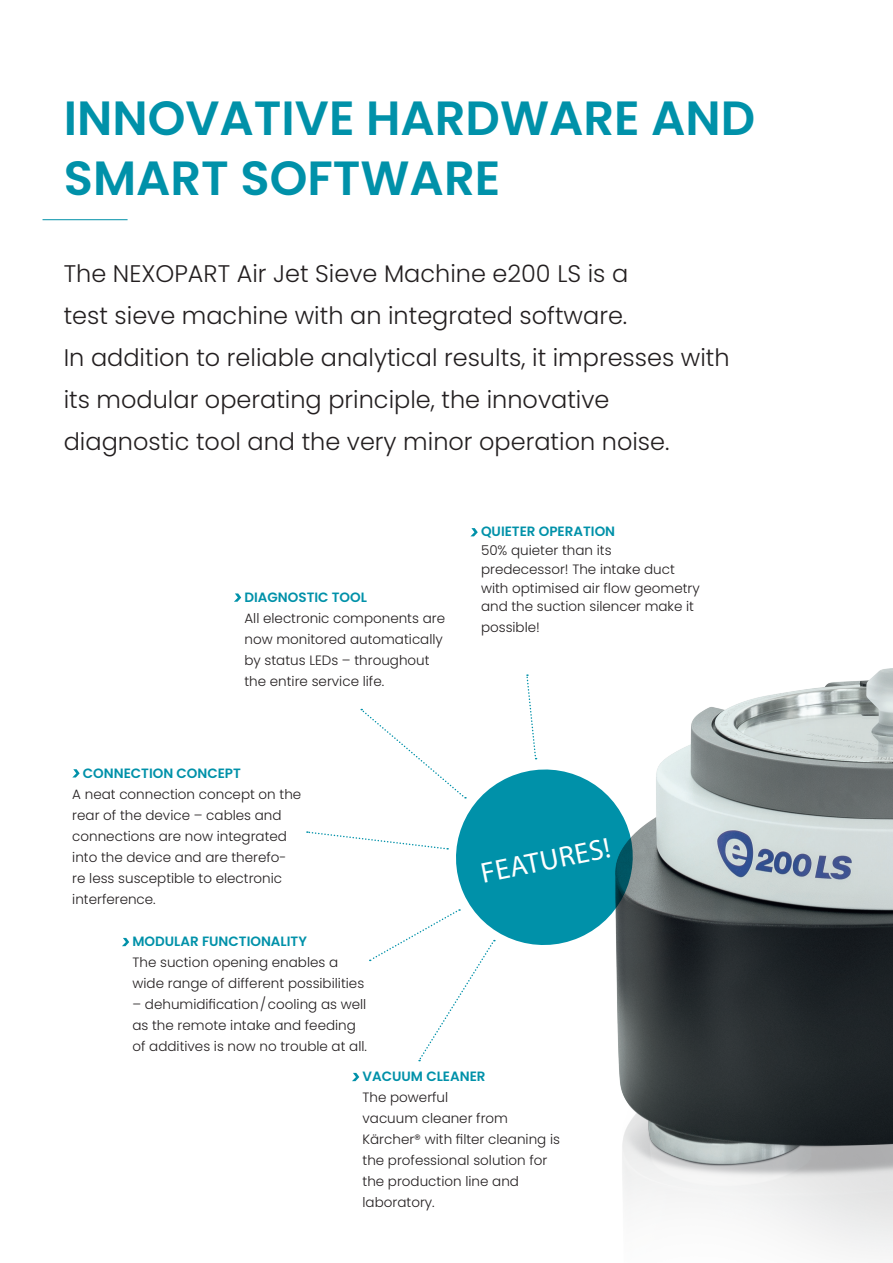
<style>
.page{position:relative;width:893px;height:1263px;background:#fff}
.page>*{position:absolute;margin:0;border:0;box-sizing:border-box;transform-origin:0 0}
.Headline_35pt{font:600 48px/60px "Poppins";color:#0091a9}
.t1{font:28.8px "Myriad Pro";color:#fff}
.Subheadline{font:300 24px/42px "Poppins";color:#231f20}
.Subhead_Copy{font:300 13.5px/21px "Poppins";color:#231f20}
.s1{font-weight:600;color:#0091a9}
</style>
<div class="page">
<img style="left:618px;top:668px;width:275px;height:585px">
<hr style="left:43px;top:219px;width:85px;height:1px;background:#0091a9">
<svg style="left:471px;top:528px;width:7px;height:8px"></svg>
<svg style="left:234px;top:593px;width:7px;height:9px"></svg>
<svg style="left:73px;top:769px;width:7px;height:8px"></svg>
<svg style="left:122px;top:938px;width:7px;height:8px"></svg>
<svg style="left:352px;top:1073px;width:7px;height:8px"></svg>
<svg style="left:307px;top:674px;width:338px;height:387px"></svg>
<p class="Headline_35pt" style="left:64px;top:88px;width:693px">INNOVATIVE HARDWARE AND<br>SMART SOFTWARE</p>
<p class="Subheadline" style="left:64px;top:253px;width:667px">The NEXOPART Air Jet Sieve Machine e200 LS is a<br>test sieve machine with an integrated software.<br>In addition to reliable analytical results, it impresses with its modular operating principle, the innovative diagnostic tool and the very minor operation noise.</p>
<p class="Subhead_Copy" style="left:244px;top:586px;width:202px"><span class="s1">DIAGNOSTIC TOOL<br></span>All electronic components are now monitored automatically by status LEDs – throughout the entire service life.</p>
<p class="Subhead_Copy" style="left:481px;top:522px;width:220px;line-height:18.8px"><span class="s1">QUIETER OPERATION<br></span>50% quieter than its predecessor! The intake duct with optimised air flow geometry and the suction silencer make it</p>
<p class="Subhead_Copy" style="left:481px;top:617px;width:60px">possible!</p>
<p class="Subhead_Copy" style="left:72px;top:762px;width:231px;text-indent:11px"><span class="s1">CONNECTION CONCEPT<br></span>A neat connection concept on the rear of the device – cables and connections are now integrated into the device and are therefo&shy;re less susceptible to electronic interference.</p>
<p class="Subhead_Copy" style="left:132px;top:931px;width:233px"><span class="s1">MODULAR FUNCTIONALITY<br></span>The suction opening enables a wide range of different possibilities</p>
<p class="Subhead_Copy" style="left:132px;top:994px;width:236px">– dehumidification/cooling as well as the remote intake and feeding of additives is now no trouble at all.</p>
<p class="Subhead_Copy" style="left:363px;top:1066px;width:199px"><span class="s1">VACUUM CLEANER<br></span>The powerful<br>vacuum cleaner from<br>Kärcher® with filter cleaning is the professional solution for the production line and laboratory.</p>
<h2 class="t1" style="left:478px;top:857px;width:133px;rotate:-12deg">FEATURES!</h2>
</div>
